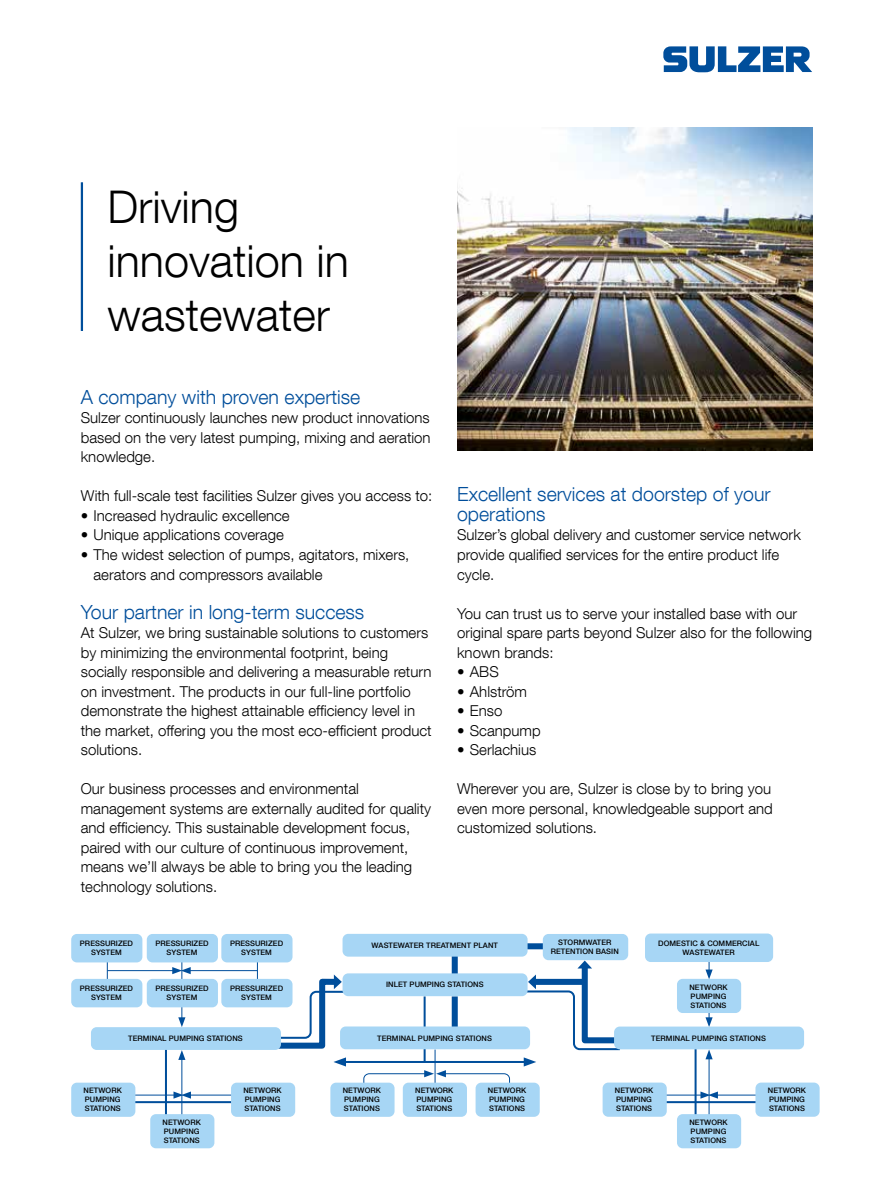
<style>
.page{position:relative;width:893px;height:1191px;background:#fff}
.page>*{position:absolute;margin:0;border:0;box-sizing:border-box;transform-origin:0 0}
.t1{font:300 45px/54px "Helvetica Neue LT Com";color:#000}
.t2{font:300 19.5px/19.5px "Helvetica Neue LT Com";color:#004e9b}
.t3{font:300 15px/19.5px "Helvetica Neue LT Com";color:#000}
.t4{font:500 7.5px/9px "Helvetica Neue LT Com";letter-spacing:.01em;color:#000}
</style>
<div class="page">
<svg style="left:663px;top:46px;width:149px;height:26px"></svg>
<hr style="left:81px;top:182px;width:2px;height:149px;background:#004e9b">
<img style="left:457px;top:128px;width:355px;height:322px">
<div style="left:502px;top:943px;width:56px;height:6px;background:#004e9b"></div>
<svg style="left:452px;top:956px;width:6px;height:4px"></svg>
<hr style="left:695px;top:1048px;width:2px;height:91px;background:#004e9b">
<hr style="left:661px;top:1101px;width:104px;height:2px;background:#004e9b">
<hr style="left:134px;top:1101px;width:104px;height:2px;background:#004e9b">
<hr style="left:424px;top:996px;width:2px;height:66px;background:#004e9b">
<hr style="left:342px;top:1061px;width:185px;height:2px;background:#004e9b">
<svg style="left:333px;top:1057px;width:13px;height:9px"></svg>
<svg style="left:524px;top:1057px;width:12px;height:9px"></svg>
<hr style="left:435px;top:1049px;width:1px;height:44px;background:#004e9b">
<hr style="left:709px;top:1057px;width:1px;height:66px;background:#004e9b">
<svg style="left:705px;top:1049px;width:8px;height:10px"></svg>
<svg style="left:705px;top:1013px;width:8px;height:13px"></svg>
<svg style="left:705px;top:962px;width:8px;height:16px"></svg>
<hr style="left:660px;top:1094px;width:43px;height:1px;background:#004e9b">
<hr style="left:133px;top:1094px;width:43px;height:1px;background:#004e9b">
<hr style="left:716px;top:1094px;width:43px;height:1px;background:#004e9b">
<svg style="left:700px;top:1091px;width:18px;height:7px"></svg>
<hr style="left:189px;top:1094px;width:43px;height:1px;background:#004e9b">
<svg style="left:173px;top:1091px;width:18px;height:7px"></svg>
<svg style="left:363px;top:1070px;width:147px;height:12px"></svg>
<div style="left:340px;top:1026px;width:190px;height:23px;background:#a7d6f5;border-radius:6px"></div>
<div style="left:343px;top:973px;width:185px;height:23px;background:#a7d6f5;border-radius:6px"></div>
<div style="left:330px;top:1082px;width:65px;height:34px;background:#a7d6f5;border-radius:6px"></div>
<div style="left:403px;top:1082px;width:64px;height:34px;background:#a7d6f5;border-radius:6px"></div>
<div style="left:476px;top:1082px;width:64px;height:34px;background:#a7d6f5;border-radius:6px"></div>
<div style="left:755px;top:1082px;width:65px;height:34px;background:#a7d6f5;border-radius:6px"></div>
<div style="left:677px;top:1114px;width:64px;height:34px;background:#a7d6f5;border-radius:6px"></div>
<div style="left:677px;top:978px;width:64px;height:35px;background:#a7d6f5;border-radius:6px"></div>
<div style="left:543px;top:934px;width:85px;height:26px;background:#a7d6f5;border-radius:6px"></div>
<div style="left:645px;top:933px;width:128px;height:29px;background:#a7d6f5;border-radius:6px"></div>
<div style="left:614px;top:1026px;width:190px;height:23px;background:#a7d6f5;border-radius:6px"></div>
<div style="left:343px;top:934px;width:185px;height:22px;background:#a7d6f5;border-radius:6px"></div>
<div style="left:603px;top:1082px;width:64px;height:34px;background:#a7d6f5;border-radius:6px"></div>
<svg style="left:404px;top:960px;width:225px;height:91px"></svg>
<svg style="left:225px;top:974px;width:137px;height:76px"></svg>
<hr style="left:165px;top:1045px;width:2px;height:85px;background:#004e9b">
<hr style="left:107px;top:952px;width:1px;height:34px;background:#004e9b">
<hr style="left:257px;top:952px;width:1px;height:34px;background:#004e9b">
<hr style="left:181px;top:954px;width:1px;height:65px;background:#004e9b">
<svg style="left:178px;top:1017px;width:7px;height:10px"></svg>
<hr style="left:188px;top:970px;width:69px;height:1px;background:#004e9b">
<hr style="left:107px;top:970px;width:68px;height:1px;background:#004e9b">
<svg style="left:172px;top:967px;width:19px;height:7px"></svg>
<hr style="left:181px;top:1057px;width:1px;height:74px;background:#004e9b">
<svg style="left:178px;top:1050px;width:7px;height:10px"></svg>
<div style="left:71px;top:934px;width:71px;height:28px;background:#a7d6f5;border-radius:6px"></div>
<div style="left:147px;top:934px;width:71px;height:28px;background:#a7d6f5;border-radius:6px"></div>
<div style="left:221px;top:934px;width:71px;height:28px;background:#a7d6f5;border-radius:6px"></div>
<div style="left:71px;top:979px;width:71px;height:28px;background:#a7d6f5;border-radius:6px"></div>
<div style="left:147px;top:979px;width:71px;height:28px;background:#a7d6f5;border-radius:6px"></div>
<div style="left:221px;top:979px;width:71px;height:28px;background:#a7d6f5;border-radius:6px"></div>
<div style="left:91px;top:1027px;width:190px;height:23px;background:#a7d6f5;border-radius:6px"></div>
<div style="left:71px;top:1082px;width:64px;height:34px;background:#a7d6f5;border-radius:6px"></div>
<div style="left:231px;top:1082px;width:64px;height:34px;background:#a7d6f5;border-radius:6px"></div>
<div style="left:150px;top:1114px;width:64px;height:34px;background:#a7d6f5;border-radius:6px"></div>
<h1 class="t1" style="left:107px;top:179px;width:243px">Driving innovation in wastewater</h1>
<h2 class="t2" style="left:81px;top:387px;width:281px">A company with proven expertise</h2>
<p class="t3" style="left:81px;top:408px;width:351px;text-align:justify">Sulzer continuously launches new product innovations based on the very latest pumping, mixing and aeration knowledge.</p>
<p class="t3" style="left:81px;top:486px;width:353px">With full-scale test facilities Sulzer gives you access to:</p>
<p class="t3" style="left:81px;top:505px;width:210px">• Increased hydraulic excellence</p>
<p class="t3" style="left:81px;top:525px;width:205px">• Unique applications coverage</p>
<p class="t3" style="left:94px;top:544px;width:317px;text-indent:-13px">• The widest selection of pumps, agitators, mixers, aerators and compressors available</p>
<h2 class="t2" style="left:81px;top:601px;width:285px">Your partner in long-term success</h2>
<p class="t3" style="left:81px;top:622px;width:352px">At Sulzer, we bring sustainable solutions to customers by minimizing the environmental footprint, being socially responsible and delivering a measurable return on investment. The products in our full-line portfolio demonstrate the highest attainable efficiency level in the market, offering you the most eco-efficient product solutions.</p>
<p class="t3" style="left:81px;top:778px;width:352px">Our business processes and environmental management systems are externally audited for quality and efficiency. This sustainable development focus, paired with our culture of continuous improvement, means we’ll always be able to bring you the leading technology solutions.</p>
<h2 class="t2" style="left:457px;top:484px;width:315px">Excellent services at doorstep of your operations</h2>
<p class="t3" style="left:457px;top:525px;width:345px">Sulzer’s global delivery and customer service network provide qualified services for the entire product life cycle.</p>
<p class="t3" style="left:457px;top:603px;width:357px">You can trust us to serve your installed base with our original spare parts beyond Sulzer also for the following known brands:</p>
<p class="t3" style="left:457px;top:661px;width:43px">• ABS</p>
<p class="t3" style="left:457px;top:681px;width:71px">• Ahlström</p>
<p class="t3" style="left:457px;top:700px;width:47px">• Enso</p>
<p class="t3" style="left:457px;top:720px;width:85px">• Scanpump</p>
<p class="t3" style="left:457px;top:739px;width:81px">• Serlachius</p>
<p class="t3" style="left:457px;top:778px;width:317px;text-align:justify">Wherever you are, Sulzer is close by to bring you even more personal, knowledgeable support and customized solutions.</p>
<p class="t4" style="left:80px;top:939px;width:55px;text-align:center">PRESSURIZED<br>SYSTEM</p>
<p class="t4" style="left:155px;top:939px;width:55px;text-align:center">PRESSURIZED<br>SYSTEM</p>
<p class="t4" style="left:230px;top:939px;width:55px;text-align:center">PRESSURIZED<br>SYSTEM</p>
<p class="t4" style="left:80px;top:984px;width:55px;text-align:center">PRESSURIZED<br>SYSTEM</p>
<p class="t4" style="left:155px;top:984px;width:55px;text-align:center">PRESSURIZED<br>SYSTEM</p>
<p class="t4" style="left:230px;top:984px;width:55px;text-align:center">PRESSURIZED<br>SYSTEM</p>
<p class="t4" style="left:128px;top:1034px;width:116px">TERMINAL PUMPING STATIONS</p>
<p class="t4" style="left:84px;top:1086px;width:40px">NETWORK<br>PUMPING<br>STATIONS</p>
<p class="t4" style="left:243px;top:1086px;width:40px">NETWORK<br>PUMPING<br>STATIONS</p>
<p class="t4" style="left:163px;top:1117px;width:40px">NETWORK<br>PUMPING<br>STATIONS</p>
<p class="t4" style="left:372px;top:940px;width:128px">WASTEWATER TREATMENT PLANT</p>
<p class="t4" style="left:551px;top:938px;width:70px;text-align:center">STORMWATER<br>RETENTION BASIN</p>
<p class="t4" style="left:658px;top:938px;width:103px;text-align:center">DOMESTIC &amp; COMMERCIAL<br>WASTEWATER</p>
<p class="t4" style="left:386px;top:980px;width:99px">INLET PUMPING STATIONS</p>
<p class="t4" style="left:689px;top:982px;width:40px">NETWORK<br>PUMPING<br>STATIONS</p>
<p class="t4" style="left:377px;top:1033px;width:116px">TERMINAL PUMPING STATIONS</p>
<p class="t4" style="left:651px;top:1033px;width:116px">TERMINAL PUMPING STATIONS</p>
<p class="t4" style="left:343px;top:1086px;width:40px">NETWORK<br>PUMPING<br>STATIONS</p>
<p class="t4" style="left:415px;top:1086px;width:40px">NETWORK<br>PUMPING<br>STATIONS</p>
<p class="t4" style="left:488px;top:1086px;width:40px">NETWORK<br>PUMPING<br>STATIONS</p>
<p class="t4" style="left:768px;top:1086px;width:40px">NETWORK<br>PUMPING<br>STATIONS</p>
<p class="t4" style="left:689px;top:1117px;width:40px">NETWORK<br>PUMPING<br>STATIONS</p>
<p class="t4" style="left:615px;top:1086px;width:40px">NETWORK<br>PUMPING<br>STATIONS</p>
</div>
